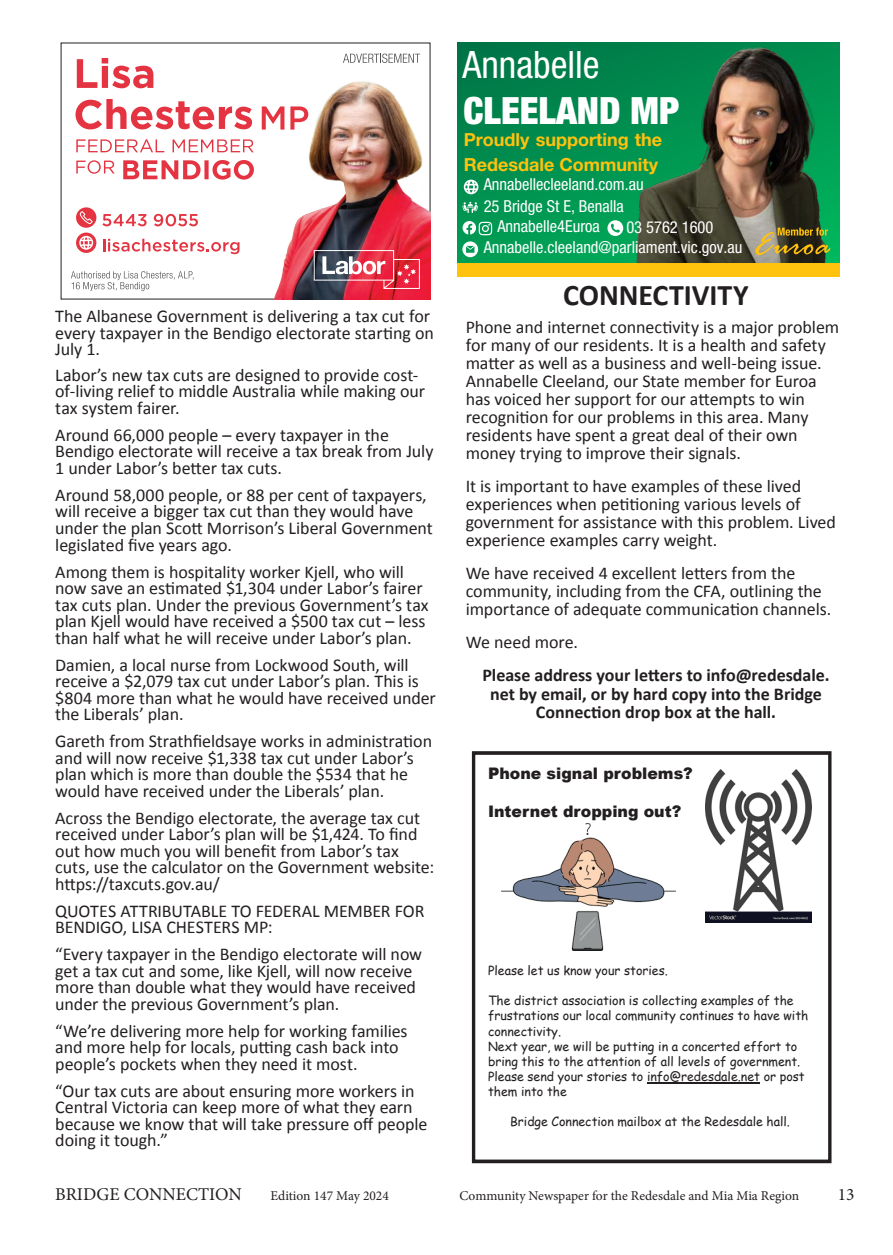
<style>
.page{position:relative;width:893px;height:1255px;background:#fff}
.page>*{position:absolute;margin:0;border:0;box-sizing:border-box;transform-origin:0 0}
.t1{font:condensed 37.8px "Helvetica Neue LT Std";color:#fff}
.t2{font:900 condensed 37.65px "Helvetica Neue LT Std";color:#fff}
.Heading_1{font:700 30px "Calibri";letter-spacing:-.005em;color:#231f20}
.Heading_1-2{font:18px/16.5px "Calibri";letter-spacing:-.005em;color:#231f20}
.Heading_1-3{font:700 18px/18px "Calibri";color:#231f20;text-align:center}
.t3{font:700 18px/24.8px "Helvetica Neue LT Std";color:#ffc20d}
.t4{font:18px "Minion Pro";color:#231f20}
.t5{font:17.4px "Minion Pro";color:#231f20}
.t6{font:condensed 16.5px "Helvetica Neue LT Std";color:#fff}
.t7{font:900 15.9px "Arial";color:#231f20}
.t8{font:13.5px "Minion Pro";color:#231f20}
.t9{font:12.45px/15px "Comic Sans MS";color:#231f20}
</style>
<div class="page">
<img style="left:457px;top:43px;width:169px;height:220px">
<img style="left:626px;top:43px;width:214px;height:220px">
<svg style="left:755px;top:227px;width:75px;height:28px"></svg>
<svg style="left:463px;top:221px;width:29px;height:14px"></svg>
<svg style="left:462px;top:202px;width:16px;height:11px"></svg>
<svg style="left:607px;top:220px;width:16px;height:16px"></svg>
<svg style="left:464px;top:180px;width:14px;height:14px"></svg>
<div style="left:457px;top:263px;width:383px;height:14px;background:#ffc20d"></div>
<svg style="left:462px;top:241px;width:16px;height:16px"></svg>
<hr style="left:647px;top:1081px;width:113px;height:2px;background:#231f20">
<div style="left:472px;top:751px;width:360px;height:412px;border:4px solid #231f20"></div>
<img style="left:705px;top:769px;width:106px;height:153px">
<img style="left:502px;top:823px;width:174px;height:127px">
<svg style="left:343px;top:54px;width:77px;height:9px"></svg>
<div style="left:76px;top:207px;width:20px;height:21px;background:#e43441;border-radius:50%"></div>
<svg style="left:80px;top:211px;width:13px;height:13px"></svg>
<svg style="left:102px;top:214px;width:45px;height:12px"></svg>
<svg style="left:154px;top:214px;width:44px;height:12px"></svg>
<svg style="left:76px;top:232px;width:20px;height:21px"></svg>
<svg style="left:79px;top:236px;width:14px;height:14px"></svg>
<svg style="left:81px;top:237px;width:11px;height:11px"></svg>
<svg style="left:103px;top:239px;width:137px;height:15px"></svg>
<svg style="left:71px;top:271px;width:123px;height:20px"></svg>
<img style="left:260px;top:69px;width:170px;height:230px">
<svg style="left:76px;top:99px;width:232px;height:31px"></svg>
<svg style="left:77px;top:58px;width:76px;height:30px"></svg>
<svg style="left:76px;top:160px;width:178px;height:20px"></svg>
<svg style="left:76px;top:139px;width:178px;height:13px"></svg>
<svg style="left:314px;top:250px;width:106px;height:39px"></svg>
<p class="t1" style="left:463px;top:43px;width:139px">Annabelle</p>
<p class="t2" style="left:463px;top:87px;width:217px">CLEELAND MP</p>
<p class="t3" style="left:464px;top:127px;width:200px">Proudly supporting the<br>Redesdale Community</p>
<p class="t6" style="left:484px;top:174px;width:161px">Annabellecleeland.com.au</p>
<p class="t6" style="left:484px;top:196px;width:142px">25 Bridge St E, Benalla</p>
<p class="t6" style="left:497px;top:216px;width:104px">Annabelle4Euroa</p>
<p class="t6" style="left:626px;top:218px;width:89px">03 5762 1600</p>
<p class="Heading_1-2" style="left:55px;top:307px;width:380px">The Albanese Government is delivering a tax cut for every taxpayer in the Bendigo electorate starting on<br>July 1.</p>
<p class="Heading_1-2" style="left:55px;top:366px;width:371px">Labor’s new tax cuts are designed to provide cost&shy;of-living relief to middle Australia while making our tax system fairer.</p>
<p class="Heading_1-2" style="left:55px;top:426px;width:380px">Around 66,000 people – every taxpayer in the<br>Bendigo electorate will receive a tax break from July<br>1 under Labor’s better tax cuts.</p>
<p class="Heading_1-2" style="left:55px;top:486px;width:379px">Around 58,000 people, or 88 per cent of taxpayers, will receive a bigger tax cut than they would have under the plan Scott Morrison’s Liberal Government legislated five years ago.</p>
<p class="Heading_1-2" style="left:55px;top:563px;width:375px">Among them is hospitality worker Kjell, who will now save an estimated $1,304 under Labor’s fairer tax cuts plan. Under the previous Government’s tax plan Kjell would have received a $500 tax cut – less than half what he will receive under Labor’s plan.</p>
<p class="Heading_1-2" style="left:55px;top:656px;width:382px">Damien, a local nurse from Lockwood South, will receive a $2,079 tax cut under Labor’s plan. This is $804 more than what he would have received under the Liberals’ plan.</p>
<p class="Heading_1-2" style="left:55px;top:732px;width:378px">Gareth from Strathfieldsaye works in administration and will now receive $1,338 tax cut under Labor’s plan which is more than double the $534 that he would have received under the Liberals’ plan.</p>
<p class="Heading_1-2" style="left:55px;top:809px;width:380px">Across the Bendigo electorate, the average tax cut received under Labor’s plan will be $1,424. To find out how much you will benefit from Labor’s tax cuts, use the calculator on the Government website: https://taxcuts.gov.au/</p>
<p class="Heading_1-2" style="left:55px;top:902px;width:371px">QUOTES ATTRIBUTABLE TO FEDERAL MEMBER FOR<br>BENDIGO, LISA CHESTERS MP:</p>
<p class="Heading_1-2" style="left:55px;top:945px;width:368px">“Every taxpayer in the Bendigo electorate will now get a tax cut and some, like Kjell, will now receive more than double what they would have received under the previous Government’s plan.</p>
<p class="Heading_1-2" style="left:55px;top:1022px;width:354px">“We’re delivering more help for working families and more help for locals, putting cash back into people’s pockets when they need it most.</p>
<p class="Heading_1-2" style="left:55px;top:1082px;width:374px">“Our tax cuts are about ensuring more workers in Central Victoria can keep more of what they earn because we know that will take pressure off people doing it tough.”</p>
<p class="t6" style="left:484px;top:238px;width:260px">Annabelle.cleeland@parliament.vic.gov.au</p>
<p class="Heading_1" style="left:563px;top:273px;width:187px">CONNECTIVITY</p>
<p class="Heading_1-2" style="left:466px;top:318px;width:375px;line-height:18px">Phone and internet connectivity is a major problem for many of our residents. It is a health and safety matter as well as a business and well-being issue.<br>Annabelle Cleeland, our State member for Euroa has voiced her support for our attempts to win recognition for our problems in this area. Many residents have spent a great deal of their own money trying to improve their signals.</p>
<p class="Heading_1-2" style="left:466px;top:477px;width:372px;line-height:18px">It is important to have examples of these lived experiences when petitioning various levels of government for assistance with this problem. Lived experience examples carry weight.</p>
<p class="Heading_1-2" style="left:466px;top:564px;width:367px;line-height:18px">We have received 4 excellent letters from the community, including from the CFA, outlining the importance of adequate communication channels.</p>
<p class="Heading_1-2" style="left:466px;top:633px;width:114px">We need more.</p>
<p class="Heading_1-3" style="left:483px;top:666px;width:348px">Please address your letters to info@redesdale. net by email, or by hard copy into the Bridge<br>Connection drop box at the hall.</p>
<p class="t7" style="left:488px;top:761px;width:206px">Phone signal problems?</p>
<p class="t7" style="left:488px;top:799px;width:195px">Internet dropping out?</p>
<p class="t9" style="left:488px;top:963px;width:181px">Please let us know your stories.</p>
<p class="t9" style="left:488px;top:993px;width:322px">The district association is collecting examples of the frustrations our local community continues to have with connectivity.<br>Next year, we will be putting in a concerted effort to bring this to the attention of all levels of government.<br>Please send your stories to info@redesdale.net or post them into the</p>
<p class="t9" style="left:510px;top:1113px;width:281px">Bridge Connection mailbox at the Redesdale hall.</p>
<p class="t4" style="left:55px;top:1182px;width:188px">BRIDGE CONNECTION</p>
<p class="t8" style="left:270px;top:1186px;width:120px">Edition 147 May 2024</p>
<p class="t8" style="left:459px;top:1186px;width:341px">Community Newspaper for the Redesdale and Mia Mia Region</p>
<p class="t5" style="left:838px;top:1182px;width:18px">13</p>
</div>
